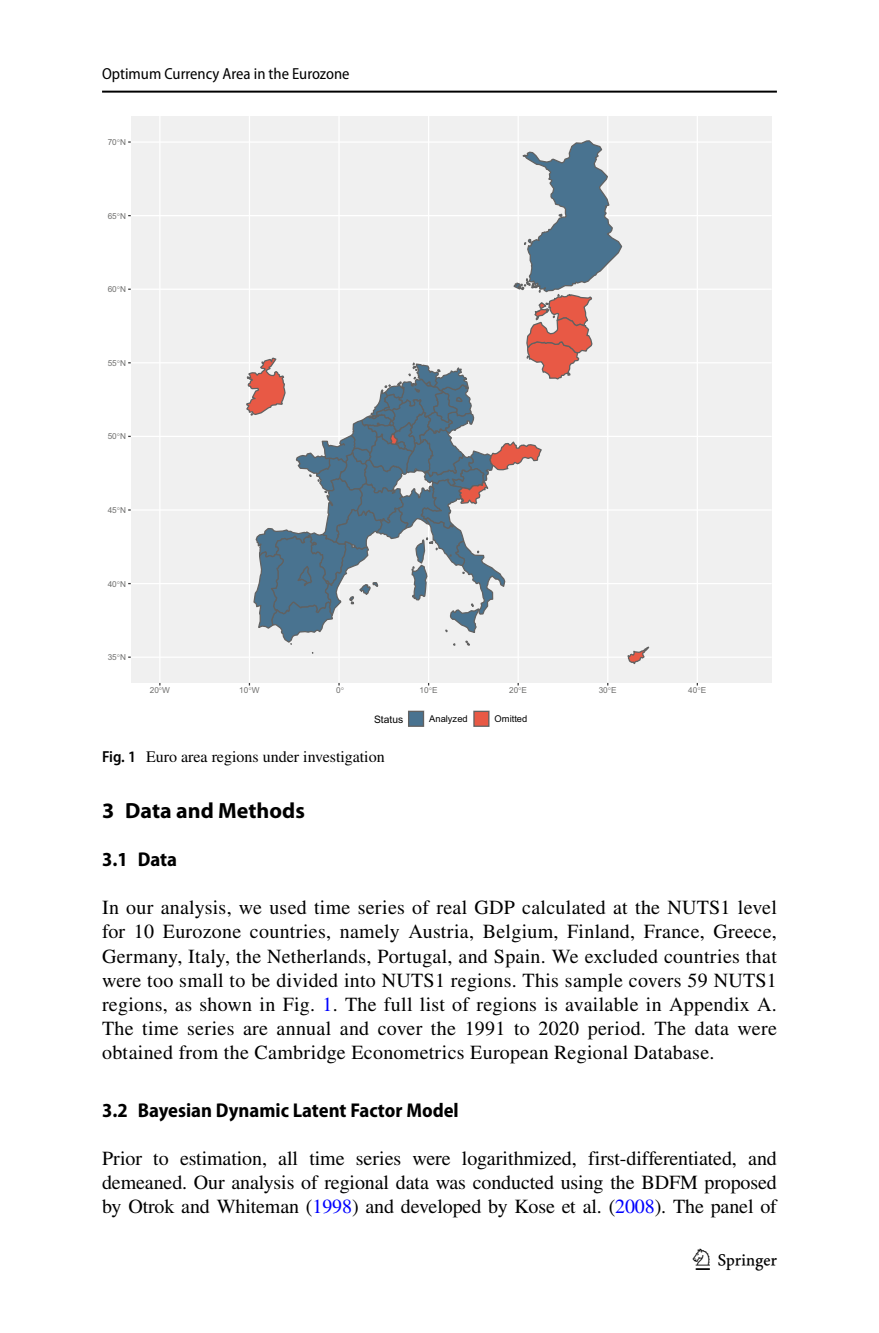
<style>
.page{position:relative;width:879px;height:1333px;background:#fff}
.page>*{position:absolute;margin:0;border:0;box-sizing:border-box;transform-origin:0 0}
.t1{font:30px "Springnew Regular 3";color:#000}
.t2{font:700 22px "Myriad Pro";color:#000}
.t3{font:20px/24px "STIX";letter-spacing:-.005em;color:#000;text-align:justify}
.t4{font:700 semi-condensed 20px "Myriad Pro";color:#000}
.t5{font:16px "STIX";color:#000}
.t6{font:semi-condensed 16px "Myriad Pro";color:#000}
.t7{font:10.2px "Arial";color:#000}
.t8{font:9.4px "Arial";color:#000}
.t9{font:8.2px "Arial";color:#6f6f6e}
.s1{font-family:"Myriad Pro";font-weight:600;font-stretch:semi-condensed}
.s2{color:#00f}
</style>
<div class="page">
<hr style="left:102px;top:91px;width:675px;height:2px;background:#000">
<div style="left:131px;top:116px;width:640px;height:567px;background:#f0f0f0"></div>
<hr style="left:159px;top:116px;width:1px;height:567px;background:#fff">
<hr style="left:249px;top:116px;width:1px;height:567px;background:#fff">
<hr style="left:338px;top:116px;width:2px;height:567px;background:#fff">
<hr style="left:428px;top:116px;width:1px;height:567px;background:#fff">
<hr style="left:517px;top:116px;width:2px;height:567px;background:#fff">
<hr style="left:607px;top:116px;width:1px;height:567px;background:#fff">
<hr style="left:697px;top:116px;width:1px;height:567px;background:#fff">
<hr style="left:131px;top:656px;width:640px;height:1px;background:#fff">
<hr style="left:131px;top:583px;width:640px;height:1px;background:#fff">
<hr style="left:131px;top:509px;width:640px;height:1px;background:#fff">
<hr style="left:131px;top:436px;width:640px;height:1px;background:#fff">
<hr style="left:131px;top:362px;width:640px;height:1px;background:#fff">
<hr style="left:131px;top:288px;width:640px;height:2px;background:#fff">
<hr style="left:131px;top:215px;width:640px;height:1px;background:#fff">
<hr style="left:131px;top:141px;width:640px;height:2px;background:#fff">
<svg style="left:245px;top:140px;width:405px;height:525px"></svg>
<div style="left:408px;top:710px;width:16px;height:17px;background:#727272"></div>
<div style="left:408px;top:711px;width:15px;height:15px;background:#497390"></div>
<div style="left:408px;top:710px;width:16px;height:16px;border:1px solid #616161"></div>
<svg style="left:473px;top:726px;width:16px;height:1px"></svg>
<div style="left:474px;top:711px;width:15px;height:15px;background:#e85945"></div>
<div style="left:473px;top:710px;width:16px;height:16px;border:1px solid #616161"></div>
<p class="t6" style="left:102px;top:65px;width:249px">Optimum Currency Area in the Eurozone</p>
<p class="t9" style="left:108px;top:136px;width:20px">70 N</p>
<p class="t9" style="left:108px;top:210px;width:20px">65 N</p>
<p class="t9" style="left:108px;top:283px;width:20px">60 N</p>
<p class="t9" style="left:108px;top:357px;width:20px">55 N</p>
<p class="t9" style="left:108px;top:431px;width:20px">50 N</p>
<p class="t9" style="left:108px;top:504px;width:20px">45 N</p>
<p class="t9" style="left:108px;top:578px;width:20px">40 N</p>
<p class="t9" style="left:108px;top:651px;width:20px">35 N</p>
<p class="t9" style="left:150px;top:685px;width:22px">20 W</p>
<p class="t9" style="left:239px;top:685px;width:22px">10 W</p>
<p class="t9" style="left:336px;top:685px;width:6px">0</p>
<p class="t9" style="left:419px;top:685px;width:19px">10 E</p>
<p class="t9" style="left:509px;top:685px;width:19px">20 E</p>
<p class="t9" style="left:599px;top:685px;width:19px">30 E</p>
<p class="t9" style="left:688px;top:685px;width:19px">40 E</p>
<p class="t7" style="left:374px;top:712px;width:31px">Status</p>
<p class="t8" style="left:429px;top:712px;width:40px">Analyzed</p>
<p class="t8" style="left:494px;top:712px;width:34px">Omitted</p>
<p class="t5" style="left:102px;top:745px;width:284px"><span class="s1">Fig. 1</span> Euro area regions under investigation</p>
<p class="t2" style="left:102px;top:796px;width:204px">3 Data and Methods</p>
<p class="t4" style="left:102px;top:848px;width:77px">3.1 Data</p>
<p class="t3" style="left:102px;top:897px;width:676px">In our analysis, we used time series of real GDP calculated at the NUTS1 level for 10 Eurozone countries, namely Austria, Belgium, Finland, France, Greece, Germany, Italy, the Netherlands, Portugal, and Spain. We excluded countries that were too small to be divided into NUTS1 regions. This sample covers 59 NUTS1 regions, as shown in Fig. <span class="s2">1</span>. The full list of regions is available in Appendix A.<br>The time series are annual and cover the 1991 to 2020 period. The data were obtained from the Cambridge Econometrics European Regional Database.</p>
<p class="t4" style="left:102px;top:1098px;width:358px">3.2 Bayesian Dynamic Latent Factor Model</p>
<p class="t3" style="left:102px;top:1147px;width:676px">Prior to estimation, all time series were logarithmized, first-differentiated, and demeaned. Our analysis of regional data was conducted using the BDFM proposed by Otrok and Whiteman (<span class="s2">1998</span>) and developed by Kose et al. (<span class="s2">2008</span>). The panel of</p>
<h1 class="t1" style="left:696px;top:1248px;width:83px">1 3</h1>
</div>
